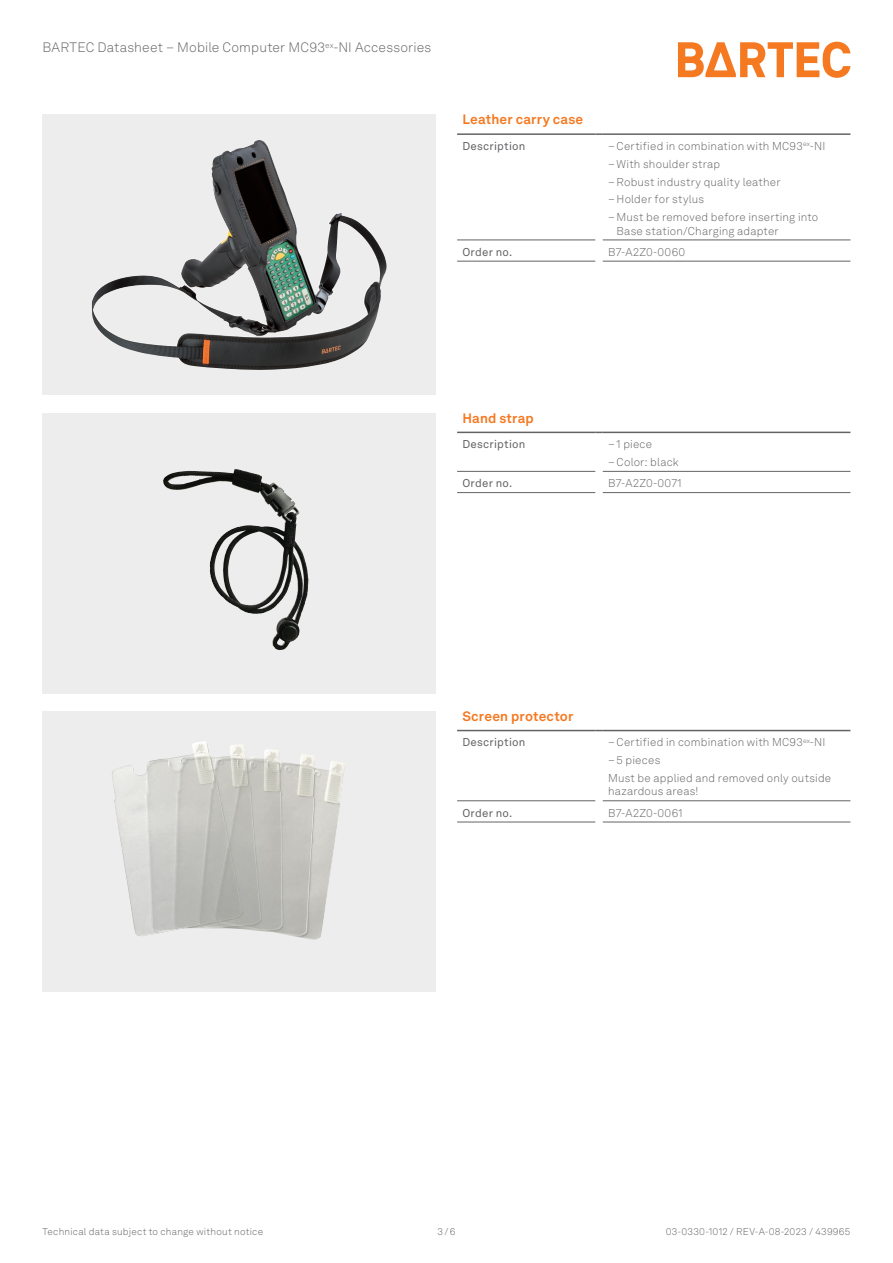
<style>
.page{position:relative;width:893px;height:1263px;background:#fff}
.page>*{position:absolute;margin:0;border:0;box-sizing:border-box;transform-origin:0 0}
.t1{font:300 13.5px "Akkurat LL";letter-spacing:.01em;color:#636366}
.Tab_01_Headline_9{font:700 13.5px "Akkurat LL";letter-spacing:.01em;color:#f47921}
.Tab_03_Copy_7_5{font:300 11.25px/13.5px "Akkurat LL";letter-spacing:.02em;color:#636366}
.Tab_03_Copy_Legend_7{font:11.25px "Akkurat LL";letter-spacing:.02em;color:#636366}
.t2{font:300 9.75px "Akkurat LL";letter-spacing:.025em;color:#636366}
.s1{font-family:"Akkurat Pro"}
</style>
<div class="page">
<svg style="left:678px;top:42px;width:172px;height:36px"></svg>
<div style="left:43px;top:711px;width:393px;height:280px;background:#ededee"></div>
<svg style="left:43px;top:115px;width:393px;height:280px;background:#d0d1d1"></svg>
<hr style="left:457px;top:261px;width:138px;height:1px;background:#636366">
<hr style="left:603px;top:133px;width:247px;height:2px;background:#636366">
<hr style="left:603px;top:240px;width:247px;height:1px;background:#636366">
<hr style="left:603px;top:261px;width:247px;height:1px;background:#636366">
<svg style="left:457px;top:133px;width:146px;height:128px"></svg>
<div style="left:43px;top:413px;width:393px;height:280px;background:#ededee"></div>
<hr style="left:603px;top:432px;width:247px;height:1px;background:#636366">
<hr style="left:603px;top:471px;width:247px;height:1px;background:#636366">
<hr style="left:603px;top:492px;width:247px;height:1px;background:#636366">
<svg style="left:457px;top:432px;width:146px;height:61px"></svg>
<hr style="left:457px;top:822px;width:138px;height:1px;background:#636366">
<hr style="left:603px;top:730px;width:247px;height:1px;background:#636366">
<hr style="left:603px;top:800px;width:247px;height:1px;background:#636366">
<hr style="left:603px;top:822px;width:247px;height:1px;background:#636366">
<svg style="left:457px;top:730px;width:146px;height:92px"></svg>
<img style="left:181px;top:140px;width:86px;height:185px">
<img style="left:163px;top:469px;width:122px;height:62px">
<img style="left:112px;top:741px;width:233px;height:199px">
<p class="t1" style="left:43px;top:38px;width:390px">BARTEC Datasheet – Mobile Computer MC93<sup>ex</sup>-NI Accessories</p>
<p class="Tab_01_Headline_9" style="left:462px;top:109px;width:122px">Leather carry case</p>
<p class="Tab_03_Copy_Legend_7" style="left:462px;top:138px;width:65px">Description</p>
<p class="Tab_03_Copy_7_5" style="left:608px;top:139px;width:219px"><span class="s1">–</span>Certified in combination with MC93<sup>ex</sup>-NI</p>
<p class="Tab_03_Copy_7_5" style="left:608px;top:157px;width:114px"><span class="s1">–</span> With shoulder strap</p>
<p class="Tab_03_Copy_7_5" style="left:608px;top:175px;width:174px"><span class="s1">–</span>Robust industry quality leather</p>
<p class="Tab_03_Copy_7_5" style="left:608px;top:192px;width:98px"><span class="s1">–</span> Holder for stylus</p>
<p class="Tab_03_Copy_7_5" style="left:617px;top:210px;width:203px;text-indent:-9px"><span class="s1">–</span>Must be removed before inserting into<br>Base station/Charging adapter</p>
<p class="Tab_03_Copy_Legend_7" style="left:462px;top:243px;width:51px">Order no.</p>
<p class="Tab_03_Copy_7_5" style="left:608px;top:245px;width:79px">B7-A2Z0-0060</p>
<p class="Tab_01_Headline_9" style="left:462px;top:407px;width:73px">Hand strap</p>
<p class="Tab_03_Copy_Legend_7" style="left:462px;top:436px;width:65px">Description</p>
<p class="Tab_03_Copy_7_5" style="left:608px;top:437px;width:46px"><span class="s1">–</span>1 piece</p>
<p class="Tab_03_Copy_7_5" style="left:608px;top:455px;width:72px"><span class="s1">–</span>Color: black</p>
<p class="Tab_03_Copy_Legend_7" style="left:462px;top:475px;width:51px">Order no.</p>
<p class="Tab_03_Copy_7_5" style="left:608px;top:476px;width:75px">B7-A2Z0-0071</p>
<p class="Tab_01_Headline_9" style="left:462px;top:705px;width:113px">Screen protector</p>
<p class="Tab_03_Copy_Legend_7" style="left:462px;top:734px;width:65px">Description</p>
<p class="Tab_03_Copy_7_5" style="left:608px;top:735px;width:219px"><span class="s1">–</span>Certified in combination with MC93<sup>ex</sup>-NI</p>
<p class="Tab_03_Copy_7_5" style="left:608px;top:753px;width:54px"><span class="s1">–</span>5 pieces</p>
<p class="Tab_03_Copy_7_5" style="left:608px;top:771px;width:225px">Must be applied and removed only outside hazardous areas!</p>
<p class="Tab_03_Copy_Legend_7" style="left:462px;top:804px;width:51px">Order no.</p>
<p class="Tab_03_Copy_7_5" style="left:608px;top:806px;width:76px">B7-A2Z0-0061</p>
<p class="t2" style="left:43px;top:1225px;width:222px">Technical data subject to change without notice</p>
<p class="t2" style="left:438px;top:1225px;width:19px">3/6</p>
<p class="t2" style="left:666px;top:1225px;width:186px">03-0330-1012 / REV-A-08-2023 / 439965</p>
</div>
